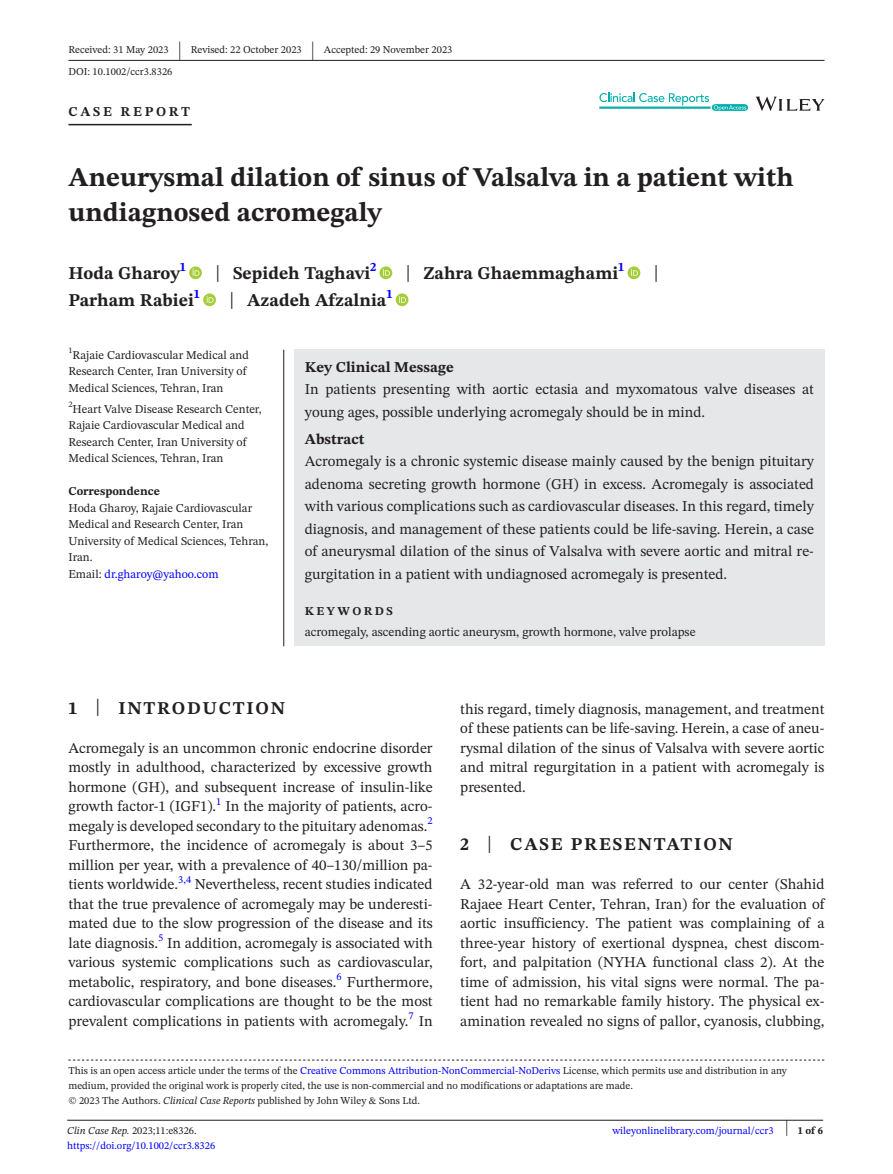
<style>
.page{position:relative;width:893px;height:1174px;background:#fff}
.page>*{position:absolute;margin:0;border:0;box-sizing:border-box;transform-origin:0 0}
.t1{font:700 27px/34.5px "STIX Two Text";color:#231f20}
.t2{font:25.65px "STIX Two Text";color:#231f20;scale:.49 1}
.t3{font:23.4px "STIX Two Text";color:#231f20;scale:.77 1}
.t4{font:700 18px "STIX Two Text";color:#231f20}
.t5{font:700 18px "STIX Two Text";letter-spacing:.1em;color:#231f20}
.t6{font:15px/19.5px "STIX Two Text";color:#231f20;text-align:justify}
.t7{font:700 15px "STIX Two Text";color:#231f20}
.t8{font:700 13.5px "STIX Two Text";letter-spacing:.2em;color:#231f20}
.t9{font:12.75px "STIX Two Text";color:#231f20}
.t10{font:12px/16.5px "STIX Two Text";color:#231f20}
.t11{font:700 12px "STIX Two Text";color:#231f20}
.t12{font:700 12px "STIX Two Text";letter-spacing:.2em;color:#231f20}
.t13{font:10.5px/15px "STIX Two Text";color:#231f20}
.t14{font:10.5px "STIX Two Text";color:#00f}
.t15{font:700 10.5px "STIX Two Text";color:#231f20}
.s1{font-weight:400;font-size:23.4px}
.s2{color:#00f}
.s3{font-weight:400;font-size:23.7px}
.s4{font-style:italic}
.s5{font-weight:400;font-size:22.2px}
</style>
<div class="page">
<hr style="left:67px;top:1119px;width:756px;height:1px;background:#231f20">
<svg style="left:756px;top:97px;width:68px;height:14px"></svg>
<svg style="left:599px;top:93px;width:149px;height:18px"></svg>
<hr style="left:68px;top:60px;width:756px;height:1px;background:#231f20">
<hr style="left:68px;top:124px;width:124px;height:1px;background:#231f20">
<svg style="left:189px;top:266px;width:13px;height:13px"></svg>
<svg style="left:193px;top:269px;width:6px;height:7px"></svg>
<svg style="left:379px;top:266px;width:13px;height:13px"></svg>
<svg style="left:383px;top:269px;width:7px;height:7px"></svg>
<svg style="left:627px;top:266px;width:13px;height:13px"></svg>
<svg style="left:631px;top:269px;width:7px;height:7px"></svg>
<svg style="left:203px;top:293px;width:13px;height:13px"></svg>
<svg style="left:207px;top:296px;width:7px;height:7px"></svg>
<div style="left:396px;top:293px;width:12px;height:13px;background:#a5cd39;border-radius:50%"></div>
<svg style="left:399px;top:296px;width:7px;height:7px"></svg>
<svg style="left:68px;top:1059px;width:756px;height:1px"></svg>
<div style="left:294px;top:350px;width:530px;height:296px;background:#e6e7e9"></div>
<hr style="left:283px;top:350px;width:1px;height:296px;background:#231f20">
<p class="t13" style="left:68px;top:42px;width:102px">Received: 31 May 2023</p>
<h2 class="t2" style="left:178px;top:32px;width:8px">|</h2>
<p class="t13" style="left:191px;top:42px;width:112px">Revised: 22 October 2023</p>
<h2 class="t2" style="left:311px;top:32px;width:8px">|</h2>
<p class="t13" style="left:324px;top:42px;width:130px">Accepted: 29 November 2023</p>
<p class="t13" style="left:68px;top:64px;width:105px">DOI: 10.1002/ccr3.8326</p>
<p class="t8" style="left:68px;top:101px;width:123px">CASE REPORT</p>
<h1 class="t1" style="left:68px;top:161px;width:727px">Aneurysmal dilation of sinus of Valsalva in a patient with undiagnosed acromegaly</h1>
<p class="t4" style="left:68px;top:260px;width:119px">Hoda Gharoy<sup>1</sup></p>
<p class="t4" style="left:216px;top:260px;width:162px"><span class="s1">|</span> Sepideh Taghavi<sup>2</sup></p>
<p class="t4" style="left:406px;top:260px;width:220px"><span class="s1">|</span> Zahra Ghaemmaghami<sup>1</sup></p>
<h3 class="t3" style="left:654px;top:257px;width:8px">|</h3>
<p class="t4" style="left:68px;top:287px;width:133px">Parham Rabiei<sup>1</sup></p>
<p class="t4" style="left:230px;top:287px;width:165px"><span class="s1">|</span> Azadeh Afzalnia<sup>1</sup></p>
<p class="t10" style="left:68px;top:346px;width:182px"><sup>1</sup>Rajaie Cardiovascular Medical and<br>Research Center, Iran University of<br>Medical Sciences, Tehran, Iran</p>
<p class="t10" style="left:68px;top:400px;width:195px"><sup>2</sup>Heart Valve Disease Research Center, Rajaie Cardiovascular Medical and Research Center, Iran University of Medical Sciences, Tehran, Iran</p>
<p class="t11" style="left:68px;top:483px;width:93px">Correspondence</p>
<p class="t10" style="left:68px;top:499px;width:201px">Hoda Gharoy, Rajaie Cardiovascular<br>Medical and Research Center, Iran<br>University of Medical Sciences, Tehran,<br>Iran.<br>Email: <span class="s2">dr.gharoy@yahoo.com</span></p>
<p class="t7" style="left:305px;top:356px;width:150px">Key Clinical Message</p>
<p class="t6" style="left:305px;top:378px;width:511px;line-height:22.5px">In patients presenting with aortic ectasia and myxomatous valve diseases at young ages, possible underlying acromegaly should be in mind.</p>
<p class="t7" style="left:305px;top:428px;width:61px">Abstract</p>
<p class="t6" style="left:305px;top:450px;width:511px;line-height:22.5px">Acromegaly is a chronic systemic disease mainly caused by the benign pituitary adenoma secreting growth hormone (GH) in excess. Acromegaly is associated with various complications such as cardiovascular diseases. In this regard, timely diagnosis, and management of these patients could be life-saving. Herein, a case of aneurysmal dilation of the sinus of Valsalva with severe aortic and mitral re&shy;gurgitation in a patient with undiagnosed acromegaly is presented.</p>
<p class="t12" style="left:305px;top:602px;width:90px">KEYWORDS</p>
<p class="t9" style="left:305px;top:622px;width:392px">acromegaly, ascending aortic aneurysm, growth hormone, valve prolapse</p>
<p class="t5" style="left:68px;top:695px;width:218px">1 <span class="s3">|</span> INTRODUCTION</p>
<p class="t6" style="left:68px;top:738px;width:366px">Acromegaly is an uncommon chronic endocrine disorder mostly in adulthood, characterized by excessive growth hormone (GH), and subsequent increase of insulin-like growth factor-1 (IGF1).</p>
<p class="t14" style="left:216px;top:793px;width:7px">1</p>
<p class="t6" style="left:68px;top:796px;width:366px;text-indent:157px">In the majority of patients, acro&shy;megaly is developed secondary to the pituitary adenomas.</p>
<p class="t14" style="left:427px;top:813px;width:7px">2</p>
<p class="t6" style="left:68px;top:835px;width:366px">Furthermore, the incidence of acromegaly is about 3–5 million per year, with a prevalence of 40–130/million pa&shy;tients worldwide.</p>
<p class="t14" style="left:178px;top:871px;width:14px">3,4</p>
<p class="t6" style="left:68px;top:874px;width:366px;text-indent:126px">Nevertheless, recent studies indicated that the true prevalence of acromegaly may be underesti&shy;mated due to the slow progression of the disease and its late diagnosis.</p>
<p class="t14" style="left:158px;top:930px;width:7px">5</p>
<p class="t6" style="left:68px;top:933px;width:366px;text-indent:99px">In addition, acromegaly is associated with various systemic complications such as cardiovascular, metabolic, respiratory, and bone diseases.</p>
<p class="t14" style="left:336px;top:969px;width:7px">6</p>
<p class="t6" style="left:68px;top:972px;width:366px;text-indent:278px">Furthermore, cardiovascular complications are thought to be the most prevalent complications in patients with acromegaly.</p>
<p class="t14" style="left:409px;top:1008px;width:7px">7</p>
<p class="t6" style="left:419px;top:1011px;width:15px">In</p>
<p class="t6" style="left:460px;top:699px;width:366px">this regard, timely diagnosis, management, and treatment of these patients can be life-saving. Herein, a case of aneu&shy;rysmal dilation of the sinus of Valsalva with severe aortic and mitral regurgitation in a patient with acromegaly is presented.</p>
<p class="t5" style="left:460px;top:831px;width:274px">2 <span class="s3">|</span> CASE PRESENTATION</p>
<p class="t6" style="left:460px;top:874px;width:366px">A 32-year-old man was referred to our center (Shahid Rajaee Heart Center, Tehran, Iran) for the evaluation of aortic insufficiency. The patient was complaining of a three-year history of exertional dyspnea, chest discom&shy;fort, and palpitation (NYHA functional class 2). At the time of admission, his vital signs were normal. The pa&shy;tient had no remarkable family history. The physical ex&shy;amination revealed no signs of pallor, cyanosis, clubbing,</p>
<p class="t13" style="left:68px;top:1063px;width:720px">This is an open access article under the terms of the <span class="s2">Creative Commons Attribution-NonCommercial-NoDerivs</span> License, which permits use and distribution in any medium, provided the original work is properly cited, the use is non-commercial and no modifications or adaptations are made.<br>© 2023 The Authors. <span class="s4">Clinical Case Reports</span> published by John Wiley &amp; Sons Ltd.</p>
<p class="t13" style="left:67px;top:1123px;width:131px"><span class="s4">Clin Case Rep.</span> 2023;11:e8326.</p>
<p class="t15" style="left:785px;top:1123px;width:39px"><span class="s5">|</span> 1 of 6</p>
<p class="t14" style="left:67px;top:1138px;width:150px">https://doi.org/10.1002/ccr3.8326</p>
<p class="t14" style="left:612px;top:1123px;width:163px">wileyonlinelibrary.com/journal/ccr3</p>
</div>
